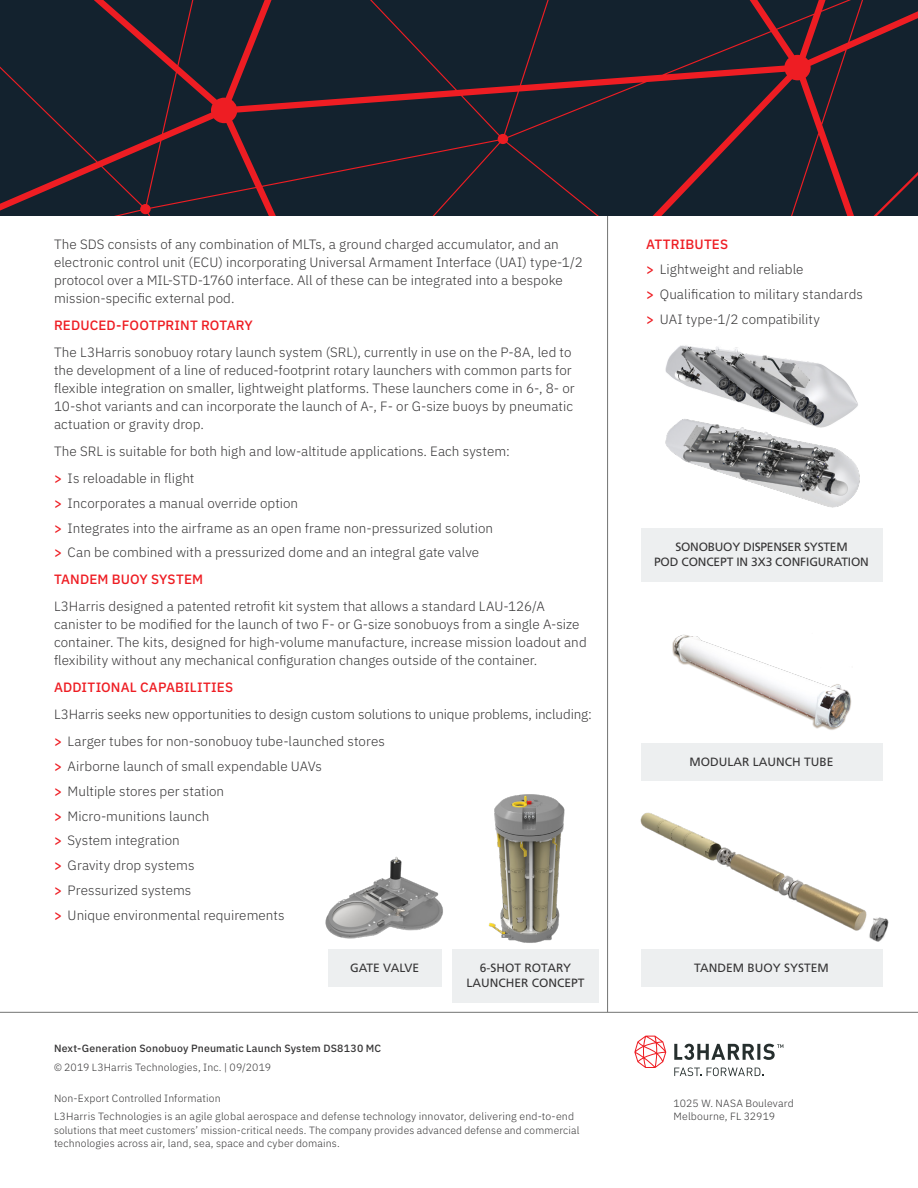
<style>
.page{position:relative;width:918px;height:1188px;background:#fff}
.page>*{position:absolute;margin:0;border:0;box-sizing:border-box;transform-origin:0 0}
.t1{font:300 13.5px/18px "IBM Plex Sans";letter-spacing:.005em;color:#363536}
.LIST_BOLD___Plex_San{font:500 13.5px "IBM Plex Sans";letter-spacing:.01em;color:#ee1d23}
.t2{font:12px/15px "Frutiger LT Std";letter-spacing:-.01em;color:#363536;text-align:center}
.t3{font:12px "Frutiger LT Pro";color:#363536}
.BOILERPLATE___Plex_S{font:300 10.5px/13.5px "IBM Plex Sans";letter-spacing:.015em;color:#363536}
.Sell_Sheet_Title___P{font:500 10.5px "IBM Plex Sans";letter-spacing:.015em;color:#363536}
.s1{font-weight:500;color:#ee1d23}
</style>
<div class="page">
<div style="left:452px;top:949px;width:147px;height:54px;background:#edeff0"></div>
<div style="left:641px;top:528px;width:241px;height:54px;background:#edeff0"></div>
<div style="left:641px;top:743px;width:241px;height:38px;background:#edeff0"></div>
<div style="left:641px;top:949px;width:241px;height:38px;background:#edeff0"></div>
<div style="left:328px;top:949px;width:114px;height:38px;background:#edeff0"></div>
<img style="left:672px;top:634px;width:180px;height:96px">
<img style="left:665px;top:345px;width:193px;height:72px">
<img style="left:665px;top:417px;width:195px;height:91px">
<img style="left:640px;top:812px;width:249px;height:138px">
<img style="left:325px;top:856px;width:118px;height:83px">
<img style="left:488px;top:794px;width:77px;height:149px">
<svg style="left:634px;top:1036px;width:32px;height:32px"></svg>
<svg style="left:674px;top:1044px;width:109px;height:16px"></svg>
<svg style="left:674px;top:1068px;width:27px;height:8px"></svg>
<svg style="left:707px;top:1068px;width:56px;height:8px"></svg>
<hr style="left:0;top:1012px;width:918px;height:1px;background:#737473">
<hr style="left:607px;top:0;width:1px;height:1012px;background:#737473">
<svg style="left:0;top:0;width:918px;height:216px;background:#22212d"></svg>
<p class="t1" style="left:54px;top:234px;width:530px">The SDS consists of any combination of MLTs, a ground charged accumulator, and an electronic control unit (ECU) incorporating Universal Armament Interface (UAI) type-1/2 protocol over a MIL-STD-1760 interface. All of these can be integrated into a bespoke mission-specific external pod.</p>
<p class="LIST_BOLD___Plex_San" style="left:54px;top:315px;width:200px">REDUCED-FOOTPRINT ROTARY</p>
<p class="t1" style="left:54px;top:342px;width:522px">The L3Harris sonobuoy rotary launch system (SRL), currently in use on the P-8A, led to the development of a line of reduced-footprint rotary launchers with common parts for flexible integration on smaller, lightweight platforms. These launchers come in 6-, 8- or 10-shot variants and can incorporate the launch of A-, F- or G-size buoys by pneumatic actuation or gravity drop.</p>
<p class="t1" style="left:54px;top:441px;width:457px">The SRL is suitable for both high and low-altitude applications. Each system:</p>
<p class="t1" style="left:54px;top:468px;width:142px"><span class="s1">&gt;</span> Is reloadable in flight</p>
<p class="t1" style="left:54px;top:493px;width:246px"><span class="s1">&gt;</span> Incorporates a manual override option</p>
<p class="t1" style="left:54px;top:518px;width:441px"><span class="s1">&gt;</span> Integrates into the airframe as an open frame non-pressurized solution</p>
<p class="t1" style="left:54px;top:543px;width:427px"><span class="s1">&gt;</span> Can be combined with a pressurized dome and an integral gate valve</p>
<p class="LIST_BOLD___Plex_San" style="left:54px;top:569px;width:151px">TANDEM BUOY SYSTEM</p>
<p class="t1" style="left:54px;top:597px;width:534px">L3Harris designed a patented retrofit kit system that allows a standard LAU-126/A canister to be modified for the launch of two F- or G-size sonobuoys from a single A-size container. The kits, designed for high-volume manufacture, increase mission loadout and flexibility without any mechanical configuration changes outside of the container.</p>
<p class="LIST_BOLD___Plex_San" style="left:54px;top:677px;width:181px">ADDITIONAL CAPABILITIES</p>
<p class="t1" style="left:54px;top:705px;width:540px">L3Harris seeks new opportunities to design custom solutions to unique problems, including:</p>
<p class="t1" style="left:54px;top:732px;width:332px"><span class="s1">&gt;</span> Larger tubes for non-sonobuoy tube-launched stores</p>
<p class="t1" style="left:54px;top:756px;width:270px"><span class="s1">&gt;</span> Airborne launch of small expendable UAVs</p>
<p class="t1" style="left:54px;top:781px;width:172px"><span class="s1">&gt;</span> Multiple stores per station</p>
<p class="t1" style="left:54px;top:806px;width:157px"><span class="s1">&gt;</span> Micro-munitions launch</p>
<p class="t1" style="left:54px;top:831px;width:127px"><span class="s1">&gt;</span> System integration</p>
<p class="t1" style="left:54px;top:855px;width:142px"><span class="s1">&gt;</span> Gravity drop systems</p>
<p class="t1" style="left:54px;top:880px;width:139px"><span class="s1">&gt;</span> Pressurized systems</p>
<p class="t1" style="left:54px;top:905px;width:232px"><span class="s1">&gt;</span> Unique environmental requirements</p>
<p class="LIST_BOLD___Plex_San" style="left:646px;top:234px;width:84px">ATTRIBUTES</p>
<p class="t1" style="left:646px;top:259px;width:159px"><span class="s1">&gt;</span> Lightweight and reliable</p>
<p class="t1" style="left:646px;top:284px;width:218px"><span class="s1">&gt;</span> Qualification to military standards</p>
<p class="t1" style="left:646px;top:309px;width:175px"><span class="s1">&gt;</span> UAI type-1/2 compatibility</p>
<p class="t2" style="left:654px;top:539px;width:216px">SONOBUOY DISPENSER SYSTEM<br>POD CONCEPT IN 3X3 CONFIGURATION</p>
<p class="t2" style="left:690px;top:754px;width:145px">MODULAR LAUNCH TUBE</p>
<p class="t3" style="left:350px;top:961px;width:71px">GATE VALVE</p>
<p class="t2" style="left:694px;top:960px;width:136px">TANDEM BUOY SYSTEM</p>
<p class="t2" style="left:467px;top:960px;width:120px">6-SHOT ROTARY<br>LAUNCHER CONCEPT</p>
<p class="Sell_Sheet_Title___P" style="left:54px;top:1040px;width:329px">Next-Generation Sonobuoy Pneumatic Launch System DS8130 MC</p>
<p class="BOILERPLATE___Plex_S" style="left:54px;top:1059px;width:219px">© 2019 L3Harris Technologies, Inc. | 09/2019</p>
<p class="BOILERPLATE___Plex_S" style="left:54px;top:1090px;width:168px">Non-Export Controlled Information</p>
<p class="BOILERPLATE___Plex_S" style="left:54px;top:1109px;width:527px">L3Harris Technologies is an agile global aerospace and defense technology innovator, delivering end-to-end solutions that meet customers’ mission-critical needs. The company provides advanced defense and commercial technologies across air, land, sea, space and cyber domains.</p>
<p class="BOILERPLATE___Plex_S" style="left:674px;top:1095px;width:122px">1025 W. NASA Boulevard<br>Melbourne, FL 32919</p>
</div>
